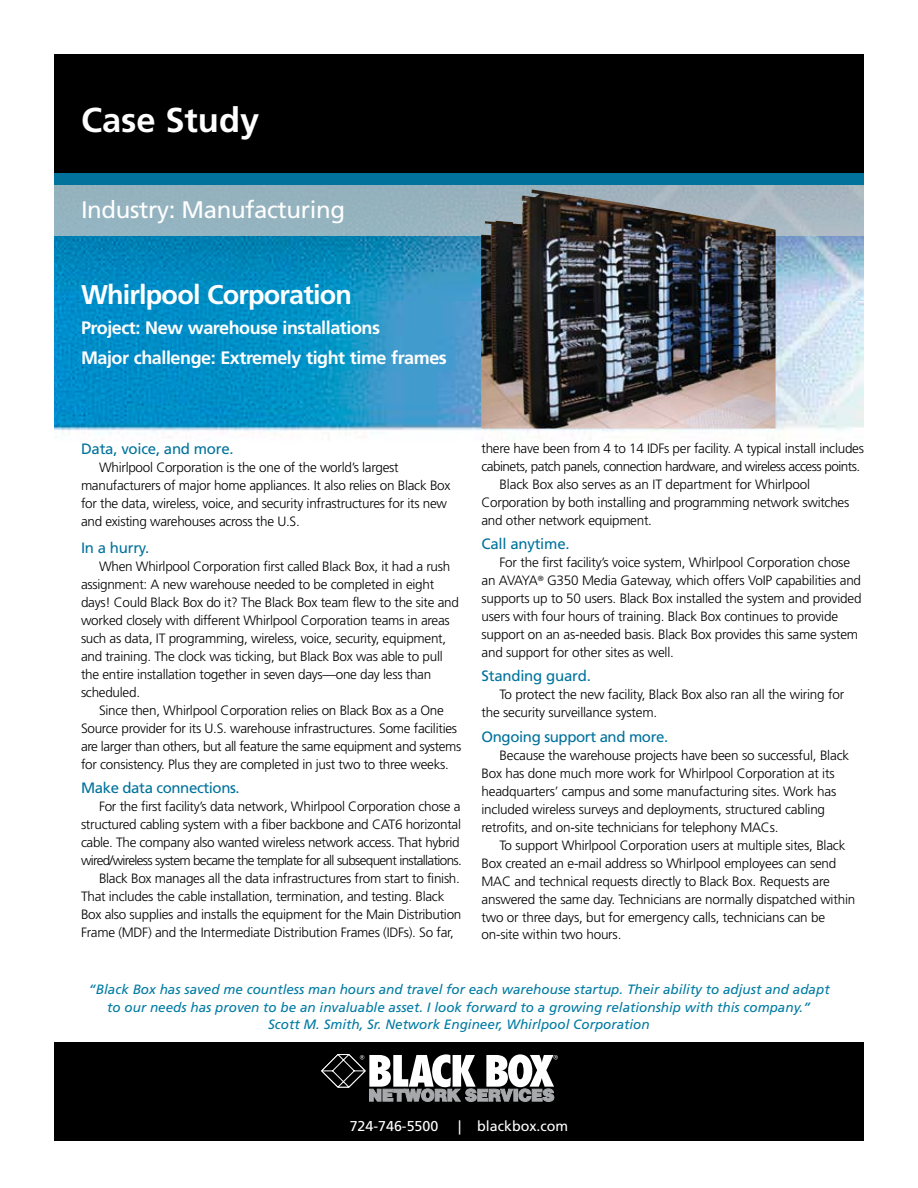
<style>
.page{position:relative;width:918px;height:1188px;background:#fff}
.page>*{position:absolute;margin:0;border:0;box-sizing:border-box;transform-origin:0 0}
.t1{font:700 34.5px "Frutiger";color:#fff}
.t2{font:700 27px "Frutiger";letter-spacing:-.03em;color:#fff}
.t3{font:24px "Frutiger";letter-spacing:-.015em;color:#fff}
.t4{font:700 18px/30.3px "Frutiger";letter-spacing:-.025em;color:#fff}
.t5{font:15px "Frutiger";letter-spacing:-.015em;color:#00729c}
.t6{font:14.25px "Frutiger";color:#fff}
.t7{font:300 13.5px/18px "Frutiger";letter-spacing:-.02em;color:#000}
.t8{font:italic 13.5px/17.2px "Frutiger";color:#007ba3;text-align:center}
.t9{font:300 13.5px "Frutiger";letter-spacing:-.05em;color:#000}
.t10{font:300 13.5px "Frutiger";letter-spacing:-.04em;color:#000}
</style>
<div class="page">
<img style="left:54px;top:236px;width:810px;height:204px">
<div style="left:54px;top:184px;width:810px;height:52px;background:linear-gradient(to right,#8eb1be,#a7b5bf)"></div>
<div style="left:54px;top:54px;width:810px;height:122px;background:#000"></div>
<div style="left:54px;top:173px;width:810px;height:11px;background:#00729c"></div>
<div style="left:54px;top:1042px;width:810px;height:99px;background:#000"></div>
<svg style="left:321px;top:1054px;width:237px;height:48px"></svg>
<img style="left:481px;top:189px;width:295px;height:240px">
<h1 class="t1" style="left:81px;top:100px;width:180px">Case Study</h1>
<h3 class="t3" style="left:81px;top:195px;width:266px">Industry: Manufacturing</h3>
<h2 class="t2" style="left:81px;top:279px;width:273px">Whirlpool Corporation</h2>
<h3 class="t4" style="left:81px;top:313px;width:367px">Project: New warehouse installations<br>Major challenge: Extremely tight time frames</h3>
<p class="t5" style="left:81px;top:440px;width:154px">Data, voice, and more.</p>
<p class="t7" style="left:81px;top:459px;width:371px;text-indent:18px">Whirlpool Corporation is the one of the world’s largest manufacturers of major home appliances. It also relies on Black Box for the data, wireless, voice, and security infrastructures for its new and existing warehouses across the U.S.</p>
<p class="t5" style="left:81px;top:539px;width:70px">In a hurry.</p>
<p class="t7" style="left:81px;top:557px;width:379px;text-indent:18px">When Whirlpool Corporation first called Black Box, it had a rush assignment: A new warehouse needed to be completed in eight days! Could Black Box do it? The Black Box team flew to the site and worked closely with different Whirlpool Corporation teams in areas such as data, IT programming, wireless, voice, security, equipment, and training. The clock was ticking, but Black Box was able to pull the entire installation together in seven days—one day less than scheduled.</p>
<p class="t7" style="left:81px;top:701px;width:382px;text-indent:18px">Since then, Whirlpool Corporation relies on Black Box as a One Source provider for its U.S. warehouse infrastructures. Some facilities are larger than others, but all feature the same equipment and systems for consistency. Plus they are completed in just two to three weeks.</p>
<p class="t5" style="left:81px;top:779px;width:160px">Make data connections.</p>
<p class="t7" style="left:99px;top:797px;width:363px">For the first facility’s data network, Whirlpool Corporation chose a</p>
<p class="t7" style="left:81px;top:815px;width:382px">structured cabling system with a fiber backbone and CAT6 horizontal</p>
<p class="t7" style="left:81px;top:833px;width:380px">cable. The company also wanted wireless network access. That hybrid</p>
<p class="t9" style="left:81px;top:852px;width:382px">wired/wireless system became the template for all subsequent installations.</p>
<p class="t7" style="left:99px;top:869px;width:362px">Black Box manages all the data infrastructures from start to finish.</p>
<p class="t7" style="left:81px;top:887px;width:365px">That includes the cable installation, termination, and testing. Black</p>
<p class="t7" style="left:81px;top:905px;width:382px">Box also supplies and installs the equipment for the Main Distribution</p>
<p class="t7" style="left:81px;top:923px;width:374px">Frame (MDF) and the Intermediate Distribution Frames (IDFs). So far,</p>
<p class="t7" style="left:482px;top:440px;width:384px">there have been from 4 to 14 IDFs per facility. A typical install includes</p>
<p class="t10" style="left:482px;top:459px;width:380px">cabinets, patch panels, connection hardware, and wireless access points.</p>
<p class="t7" style="left:500px;top:476px;width:312px">Black Box also serves as an IT department for Whirlpool</p>
<p class="t7" style="left:482px;top:494px;width:369px">Corporation by both installing and programming network switches</p>
<p class="t7" style="left:482px;top:512px;width:172px">and other network equipment.</p>
<p class="t5" style="left:482px;top:535px;width:90px">Call anytime.</p>
<p class="t7" style="left:482px;top:554px;width:382px;text-indent:18px">For the first facility’s voice system, Whirlpool Corporation chose an AVAYA<sup>®</sup> G350 Media Gateway, which offers VoIP capabilities and supports up to 50 users. Black Box installed the system and provided users with four hours of training. Black Box continues to provide support on an as-needed basis. Black Box provides this same system and support for other sites as well.</p>
<p class="t5" style="left:482px;top:667px;width:111px">Standing guard.</p>
<p class="t7" style="left:482px;top:686px;width:364px;text-indent:18px">To protect the new facility, Black Box also ran all the wiring for the security surveillance system.</p>
<p class="t5" style="left:482px;top:728px;width:188px">Ongoing support and more.</p>
<p class="t7" style="left:482px;top:746px;width:369px;text-indent:18px">Because the warehouse projects have been so successful, Black Box has done much more work for Whirlpool Corporation at its headquarters’ campus and some manufacturing sites. Work has included wireless surveys and deployments, structured cabling retrofits, and on-site technicians for telephony MACs.</p>
<p class="t7" style="left:482px;top:836px;width:375px;text-indent:18px">To support Whirlpool Corporation users at multiple sites, Black Box created an e-mail address so Whirlpool employees can send MAC and technical requests directly to Black Box. Requests are answered the same day. Technicians are normally dispatched within two or three days, but for emergency calls, technicians can be on-site within two hours.</p>
<p class="t8" style="left:88px;top:981px;width:743px">“Black Box has saved me countless man hours and travel for each warehouse startup. Their ability to adjust and adapt to our needs has proven to be an invaluable asset. I look forward to a growing relationship with this company.”<br>Scott M. Smith, Sr. Network Engineer, Whirlpool Corporation</p>
<p class="t6" style="left:350px;top:1117px;width:90px">724-746-5500</p>
<p class="t6" style="left:458px;top:1117px;width:112px">| blackbox.com</p>
</div>
